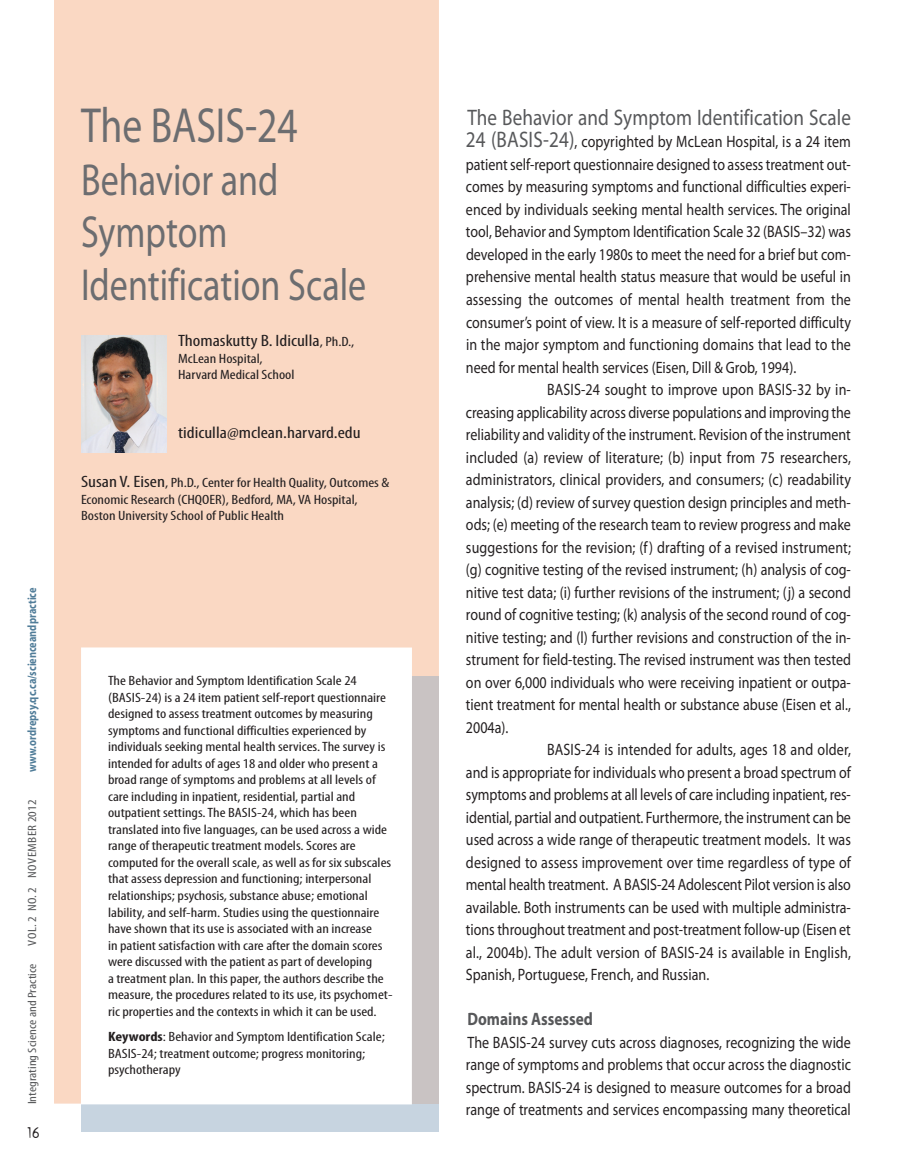
<style>
.page{position:relative;width:905px;height:1175px;background:#fff}
.page>*{position:absolute;margin:0;border:0;box-sizing:border-box;transform-origin:0 0}
.t1{font:49.5px "Myriad Pro";color:#6c6d70;scale:.8 1}
.t2{font:45px/52.5px "Myriad Pro";color:#6c6d70;scale:.8 1}
.t3{font:22.5px "Myriad Pro";letter-spacing:.005em;color:#57585a;scale:.85 1}
.t4{font:700 18px "Myriad Pro";color:#57585a;scale:.85 1}
.t5{font:16.5px/22.5px "Myriad Pro";color:#231f20;text-align:justify;scale:.85 1}
.t6{font:condensed 16.5px "Myriad Pro";color:#231f20;scale:1.2 1}
.t7{font:15px "Template Gothic";color:#231f20}
.t8{font:condensed 13.5px/16.5px "Myriad Pro";color:#231f20;scale:1.2 1}
.t9{font:700 12.15px "Myriad Pro";color:#517d99;scale:.85 1}
.t10{font:condensed 12px "Myriad Pro";color:#57585a;scale:1.2 1}
.t11{font:condensed 12px "Myriad Pro";letter-spacing:.03em;color:#57585a;scale:1.2 1}
.s1{font-size:13.5px}
.s2{font-size:16.5px}
.s3{font-weight:700}
.s4{font-size:22.5px;color:#57585a}
</style>
<div class="page">
<div style="left:54px;top:0;width:385px;height:1103px;background:#fad8c3"></div>
<img style="left:81px;top:335px;width:85px;height:117px">
<div style="left:81px;top:1103px;width:358px;height:28px;background:#c7d4e0"></div>
<div style="left:81px;top:676px;width:358px;height:427px;background:#c9c3c3"></div>
<div style="left:81px;top:647px;width:331px;height:457px;background:#fff"></div>
<p class="t9" style="left:27px;top:772px;width:219px;rotate:-90deg">www.ordrepsy.qc.ca/scienceandpractice</p>
<p class="t11" style="left:28px;top:945px;width:123px;rotate:-90deg">Vol.2 no.2 noVember 2012</p>
<p class="t10" style="left:28px;top:1104px;width:119px;rotate:-90deg">Integrating Science and Practice</p>
<p class="t7" style="left:27px;top:1124px;width:15px">16</p>
<h1 class="t1" style="left:81px;top:107px;width:273px">The BASIS-24</h1>
<h2 class="t2" style="left:81px;top:157px;width:358px">Behavior and<br>Symptom<br>Identification Scale</h2>
<p class="t6" style="left:178px;top:335px;width:148px">Thomaskutty b. Idiculla<span class="s1">, Ph.D.,</span></p>
<p class="t8" style="left:178px;top:351px;width:99px">mclean Hospital,<br>Harvard medical School</p>
<p class="t6" style="left:178px;top:426px;width:154px">tidiculla@mclean.harvard.edu</p>
<p class="t8" style="left:81px;top:476px;width:258px"><span class="s2">Susan V. eisen</span>, Ph.D., Center for Health Quality, outcomes &amp; economic research (CHQoer), bedford, mA, VA Hospital, boston university School of Public Health</p>
<p class="t8" style="left:108px;top:674px;width:238px">The behavior and Symptom Identification Scale 24 (bASIS-24) is a 24 item patient self-report questionnaire designed to assess treatment outcomes by measuring symptoms and functional difficulties experienced by individuals seeking mental health services.The survey is intended for adults of ages 18 and older who present a broad range of symptoms and problems at all levels of care including in inpatient, residential, partial and outpatient settings.The bASIS-24, which has been translated into five languages, can be used across a wide range of therapeutic treatment models. Scores are computed for the overall scale, as well as for six subscales that assess depression and functioning; interpersonal relationships; psychosis, substance abuse; emotional lability, and self-harm. Studies using the questionnaire have shown that its use is associated with an increase<br>in patient satisfaction with care after the domain scores were discussed with the patient as part of developing<br>a treatment plan. In this paper, the authors describe the measure, the procedures related to its use, its psychomet&shy;ric properties and the contexts in which it can be used.</p>
<p class="t8" style="left:108px;top:1029px;width:232px"><span class="s3">Keywords</span>: behavior and Symptom Identification Scale; bASIS-24; treatment outcome; progress monitoring; psychotherapy</p>
<h3 class="t3" style="left:467px;top:109px;width:452px">The Behavior and Symptom Identification Scale</h3>
<p class="t5" style="left:466px;top:132px;width:454px"><span class="s4">24 (BASIS-24)</span>, copyrighted by McLean Hospital, is a 24 item</p>
<p class="t5" style="left:466px;top:154px;width:454px">patient self-report questionnaire designed to assess treatment out-</p>
<p class="t5" style="left:466px;top:177px;width:454px">comes by measuring symptoms and functional difficulties experi-</p>
<p class="t5" style="left:466px;top:199px;width:454px">enced by individuals seeking mental health services. The original</p>
<p class="t5" style="left:466px;top:222px;width:454px">tool, Behavior and Symptom Identification Scale 32 (BASIS–32) was</p>
<p class="t5" style="left:466px;top:244px;width:454px">developed in the early 1980s to meet the need for a brief but com-</p>
<p class="t5" style="left:466px;top:267px;width:454px">prehensive mental health status measure that would be useful in</p>
<p class="t5" style="left:466px;top:289px;width:454px">assessing the outcomes of mental health treatment from the</p>
<p class="t5" style="left:466px;top:312px;width:454px">consumer’s point of view. It is a measure of self-reported difficulty</p>
<p class="t5" style="left:466px;top:334px;width:454px">in the major symptom and functioning domains that lead to the</p>
<p class="t5" style="left:466px;top:357px;width:390px">need for mental health services (Eisen, Dill &amp; Grob, 1994).</p>
<p class="t5" style="left:547px;top:379px;width:359px">BASIS-24 sought to improve upon BASIS-32 by in-</p>
<p class="t5" style="left:466px;top:402px;width:454px">creasing applicability across diverse populations and improving the</p>
<p class="t5" style="left:466px;top:424px;width:454px">reliability and validity of the instrument. Revision of the instrument</p>
<p class="t5" style="left:466px;top:447px;width:454px">included (a) review of literature; (b) input from 75 researchers,</p>
<p class="t5" style="left:466px;top:469px;width:454px">administrators, clinical providers, and consumers; (c) readability</p>
<p class="t5" style="left:466px;top:492px;width:454px">analysis; (d) review of survey question design principles and meth-</p>
<p class="t5" style="left:466px;top:514px;width:454px">ods; (e) meeting of the research team to review progress and make</p>
<p class="t5" style="left:466px;top:537px;width:454px">suggestions for the revision; (f) drafting of a revised instrument;</p>
<p class="t5" style="left:466px;top:559px;width:454px">(g) cognitive testing of the revised instrument; (h) analysis of cog-</p>
<p class="t5" style="left:466px;top:582px;width:454px">nitive test data; (i) further revisions of the instrument; (j) a second</p>
<p class="t5" style="left:466px;top:604px;width:454px">round of cognitive testing; (k) analysis of the second round of cog-</p>
<p class="t5" style="left:466px;top:627px;width:454px">nitive testing; and (l) further revisions and construction of the in-</p>
<p class="t5" style="left:466px;top:649px;width:454px">strument for field-testing. The revised instrument was then tested</p>
<p class="t5" style="left:466px;top:672px;width:454px">on over 6,000 individuals who were receiving inpatient or outpa-</p>
<p class="t5" style="left:466px;top:694px;width:454px">tient treatment for mental health or substance abuse (Eisen et al.,</p>
<p class="t5" style="left:466px;top:717px;width:51px">2004a).</p>
<p class="t5" style="left:547px;top:739px;width:359px">BASIS-24 is intended for adults, ages 18 and older,</p>
<p class="t5" style="left:466px;top:762px;width:454px">and is appropriate for individuals who present a broad spectrum of</p>
<p class="t5" style="left:466px;top:784px;width:454px">symptoms and problems at all levels of care including inpatient, res-</p>
<p class="t5" style="left:466px;top:807px;width:454px">idential, partial and outpatient. Furthermore, the instrument can be</p>
<p class="t5" style="left:466px;top:829px;width:454px">used across a wide range of therapeutic treatment models. It was</p>
<p class="t5" style="left:466px;top:852px;width:454px">designed to assess improvement over time regardless of type of</p>
<p class="t5" style="left:466px;top:874px;width:454px">mental health treatment. A BASIS-24 Adolescent Pilot version is also</p>
<p class="t5" style="left:466px;top:897px;width:454px">available. Both instruments can be used with multiple administra-</p>
<p class="t5" style="left:466px;top:919px;width:454px">tions throughout treatment and post-treatment follow-up (Eisen et</p>
<p class="t5" style="left:466px;top:942px;width:454px">al., 2004b). The adult version of BASIS-24 is available in English,</p>
<p class="t5" style="left:466px;top:964px;width:288px">Spanish, Portuguese, French, and Russian.</p>
<p class="t4" style="left:467px;top:1012px;width:149px">Domains Assessed</p>
<p class="t5" style="left:466px;top:1032px;width:454px">The BASIS-24 survey cuts across diagnoses, recognizing the wide range of symptoms and problems that occur across the diagnostic spectrum. BASIS-24 is designed to measure outcomes for a broad range of treatments and services encompassing many theoretical</p>
</div>
